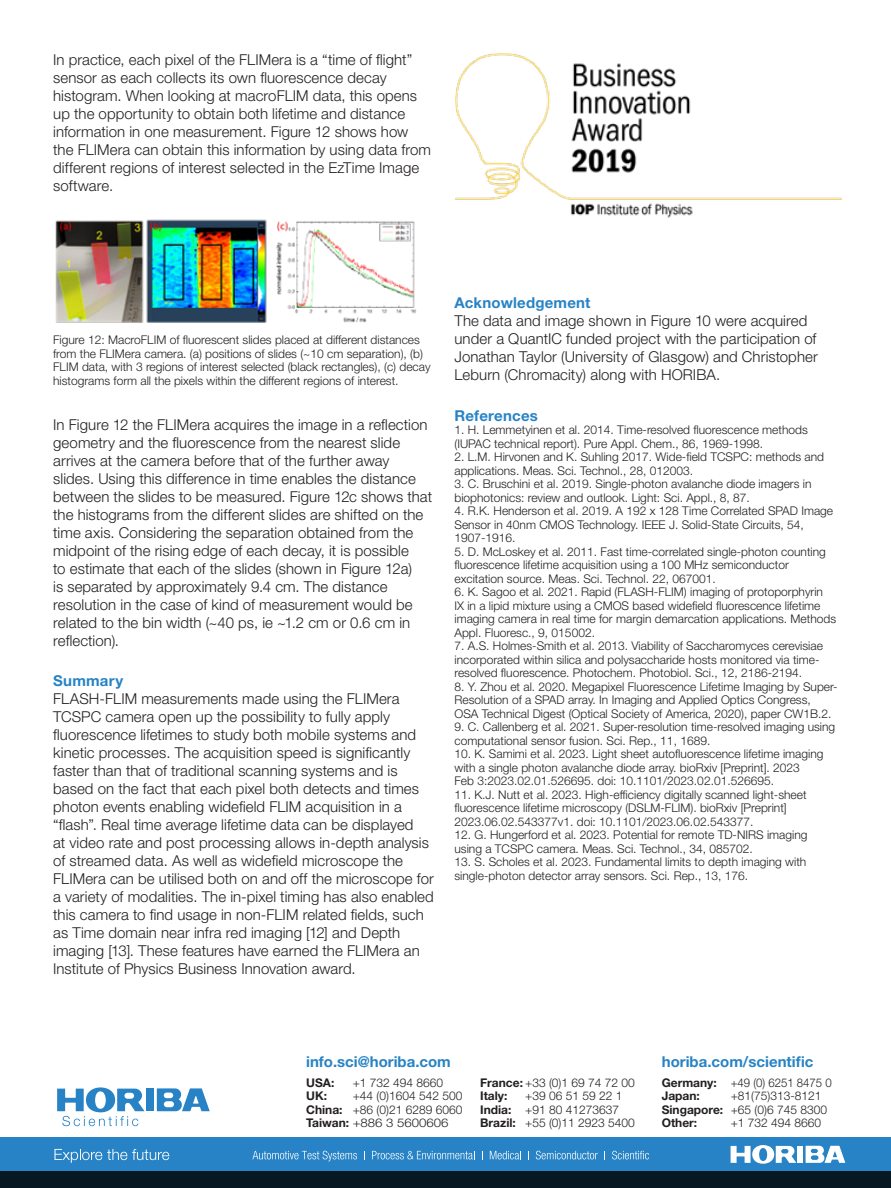
<style>
.page{position:relative;width:891px;height:1188px;background:#fff}
.page>*{position:absolute;margin:0;border:0;box-sizing:border-box;transform-origin:0 0}
.blue_header{font:300 15px/18px "Helvetica Neue LT Std";letter-spacing:.005em;color:#231f20}
.blue_header-2{font:700 15px "Helvetica Neue LT Std";color:#2783c5}
.blue_header-3{font:300 12px/13.5px "Helvetica Neue LT Std";color:#231f20}
.Référence{font:300 12px "Helvetica Neue LT Std";color:#231f20}
.Référence-2{font:700 12px "Helvetica Neue LT Std";color:#231f20}
.Référence-3{font:300 12px "Helvetica Neue LT Std";color:#231f20;scale:.95 1}
.Référence-4{font:300 12px "Helvetica Neue LT Std";color:#231f20;scale:1.1 1}
.s1{font-weight:700}
</style>
<div class="page">
<div style="left:0;top:1137px;width:891px;height:34px;background:#2783c5"></div>
<div style="left:0;top:1171px;width:891px;height:17px;background:#071822"></div>
<div style="left:797px;top:1146px;width:6px;height:17px;background:#fff"></div>
<svg style="left:731px;top:1145px;width:65px;height:19px"></svg>
<svg style="left:806px;top:1146px;width:39px;height:17px"></svg>
<svg style="left:54px;top:1149px;width:115px;height:14px"></svg>
<svg style="left:252px;top:1151px;width:105px;height:10px"></svg>
<svg style="left:372px;top:1151px;width:103px;height:8px"></svg>
<svg style="left:490px;top:1151px;width:31px;height:8px"></svg>
<svg style="left:536px;top:1151px;width:62px;height:8px"></svg>
<svg style="left:612px;top:1151px;width:37px;height:8px"></svg>
<div style="left:146px;top:1089px;width:8px;height:22px;background:#2783c5"></div>
<svg style="left:157px;top:1088px;width:53px;height:23px"></svg>
<svg style="left:57px;top:1087px;width:88px;height:39px"></svg>
<img style="left:55px;top:219px;width:361px;height:104px">
<img style="left:455px;top:54px;width:386px;height:164px">
<p class="blue_header" style="left:53px;top:51px;width:379px">In practice, each pixel of the FLIMera is a “time of flight” sensor as each collects its own fluorescence decay histogram. When looking at macroFLIM data, this opens up the opportunity to obtain both lifetime and distance information in one measurement. Figure 12 shows how the FLIMera can obtain this information by using data from different regions of interest selected in the EzTime Image software.</p>
<p class="blue_header-3" style="left:53px;top:333px;width:379px">Figure 12: MacroFLIM of fluorescent slides placed at different distances from the FLIMera camera. (a) positions of slides (~10 cm separation), (b)<br>FLIM data, with 3 regions of interest selected (black rectangles), (c) decay histograms form all the pixels within the different regions of interest.</p>
<p class="blue_header" style="left:53px;top:415px;width:380px">In Figure 12 the FLIMera acquires the image in a reflection geometry and the fluorescence from the nearest slide arrives at the camera before that of the further away slides. Using this difference in time enables the distance between the slides to be measured. Figure 12c shows that the histograms from the different slides are shifted on the time axis. Considering the separation obtained from the midpoint of the rising edge of each decay, it is possible<br>to estimate that each of the slides (shown in Figure 12a)<br>is separated by approximately 9.4 cm. The distance resolution in the case of kind of measurement would be related to the bin width (~40 ps, ie ~1.2 cm or 0.6 cm in reflection).</p>
<p class="blue_header-2" style="left:53px;top:672px;width:71px">Summary</p>
<p class="blue_header" style="left:53px;top:690px;width:382px">FLASH-FLIM measurements made using the FLIMera TCSPC camera open up the possibility to fully apply fluorescence lifetimes to study both mobile systems and kinetic processes. The acquisition speed is significantly faster than that of traditional scanning systems and is based on the fact that each pixel both detects and times photon events enabling widefield FLIM acquisition in a “flash”. Real time average lifetime data can be displayed<br>at video rate and post processing allows in-depth analysis of streamed data. As well as widefield microscope the FLIMera can be utilised both on and off the microscope for a variety of modalities. The in-pixel timing has also enabled this camera to find usage in non-FLIM related fields, such as Time domain near infra red imaging [12] and Depth imaging [13]. These features have earned the FLIMera an Institute of Physics Business Innovation award.</p>
<p class="blue_header-2" style="left:454px;top:294px;width:138px">Acknowledgement</p>
<p class="blue_header" style="left:454px;top:312px;width:365px">The data and image shown in Figure 10 were acquired under a QuantIC funded project with the participation of Jonathan Taylor (University of Glasgow) and Christopher Leburn (Chromacity) along with HORIBA.</p>
<p class="blue_header-2" style="left:454px;top:406px;width:85px">References</p>
<p class="blue_header-3" style="left:454px;top:423px;width:355px">1. H. Lemmetyinen et al. 2014. Time-resolved fluorescence methods (IUPAC technical report). Pure Appl. Chem., 86, 1969-1998.</p>
<p class="blue_header-3" style="left:454px;top:450px;width:371px">2. L.M. Hirvonen and K. Suhling 2017. Wide-field TCSPC: methods and applications. Meas. Sci. Technol., 28, 012003.</p>
<p class="blue_header-3" style="left:454px;top:477px;width:359px">3. C. Bruschini et al. 2019. Single-photon avalanche diode imagers in biophotonics: review and outlook. Light: Sci. Appl., 8, 87.</p>
<p class="blue_header-3" style="left:454px;top:504px;width:380px">4. R.K. Henderson et al. 2019. A 192 x 128 Time Correlated SPAD Image<br>Sensor in 40nm CMOS Technology. IEEE J. Solid-State Circuits, 54,<br>1907-1916.</p>
<p class="blue_header-3" style="left:454px;top:544px;width:373px">5. D. McLoskey et al. 2011. Fast time-correlated single-photon counting fluorescence lifetime acquisition using a 100 MHz semiconductor excitation source. Meas. Sci. Technol. 22, 067001.</p>
<p class="blue_header-3" style="left:454px;top:585px;width:383px">6. K. Sagoo et al. 2021. Rapid (FLASH-FLIM) imaging of protoporphyrin<br>IX in a lipid mixture using a CMOS based widefield fluorescence lifetime imaging camera in real time for margin demarcation applications. Methods Appl. Fluoresc., 9, 015002.</p>
<p class="blue_header-3" style="left:454px;top:639px;width:370px">7. A.S. Holmes-Smith et al. 2013. Viability of Saccharomyces cerevisiae incorporated within silica and polysaccharide hosts monitored via time&shy;resolved fluorescence. Photochem. Photobiol. Sci., 12, 2186-2194.</p>
<p class="blue_header-3" style="left:454px;top:679px;width:385px">8. Y. Zhou et al. 2020. Megapixel Fluorescence Lifetime Imaging by Super-<br>Resolution of a SPAD array. In Imaging and Applied Optics Congress,<br>OSA Technical Digest (Optical Society of America, 2020), paper CW1B.2.</p>
<p class="blue_header-3" style="left:454px;top:720px;width:382px">9. C. Callenberg et al. 2021. Super-resolution time-resolved imaging using computational sensor fusion. Sci. Rep., 11, 1689.</p>
<p class="blue_header-3" style="left:454px;top:747px;width:370px">10. K. Samimi et al. 2023. Light sheet autofluorescence lifetime imaging with a single photon avalanche diode array. bioRxiv [Preprint]. 2023</p>
<p class="blue_header-3" style="left:454px;top:774px;width:321px">Feb 3:2023.02.01.526695. doi: 10.1101/2023.02.01.526695.</p>
<p class="blue_header-3" style="left:454px;top:787px;width:354px">11. K.J. Nutt et al. 2023. High-efficiency digitally scanned light-sheet fluorescence lifetime microscopy (DSLM-FLIM). bioRxiv [Preprint]<br>2023.06.02.543377v1. doi: 10.1101/2023.06.02.543377.</p>
<p class="blue_header-3" style="left:454px;top:828px;width:355px">12. G. Hungerford et al. 2023. Potential for remote TD-NIRS imaging using a TCSPC camera. Meas. Sci. Technol., 34, 085702.</p>
<p class="blue_header-3" style="left:454px;top:855px;width:353px">13. S. Scholes et al. 2023. Fundamental limits to depth imaging with single-photon detector array sensors. Sci. Rep., 13, 176.</p>
<p class="blue_header-2" style="left:306px;top:1052px;width:146px">info.sci@horiba.com</p>
<p class="blue_header-2" style="left:662px;top:1052px;width:153px">horiba.com/scientific</p>
<p class="Référence-2" style="left:306px;top:1075px;width:30px">USA:</p>
<p class="Référence" style="left:353px;top:1075px;width:92px">+1 732 494 8660</p>
<p class="Référence" style="left:480px;top:1075px;width:156px"><span class="s1">France:</span> +33 (0)1 69 74 72 00</p>
<p class="Référence-3" style="left:662px;top:1075px;width:181px"><span class="s1">Germany:</span> +49 (0) 6251 8475 0</p>
<p class="Référence-2" style="left:306px;top:1089px;width:22px">UK:</p>
<p class="Référence" style="left:353px;top:1089px;width:111px">+44 (0)1604 542 500</p>
<p class="Référence-2" style="left:480px;top:1089px;width:29px">Italy:</p>
<p class="Référence" style="left:525px;top:1089px;width:99px">+39 06 51 59 22 1</p>
<p class="Référence-2" style="left:662px;top:1089px;width:40px">Japan:</p>
<p class="Référence" style="left:731px;top:1089px;width:92px">+81(75)313-8121</p>
<p class="Référence" style="left:306px;top:1102px;width:158px"><span class="s1">China:</span> +86 (0)21 6289 6060</p>
<p class="Référence" style="left:480px;top:1102px;width:140px"><span class="s1">India:</span> +91 80 41273637</p>
<p class="Référence" style="left:662px;top:1102px;width:167px"><span class="s1">Singapore:</span> +65 (0)6 745 8300</p>
<p class="Référence-4" style="left:306px;top:1116px;width:131px"><span class="s1">Taiwan:</span> +886 3 5600606</p>
<p class="Référence" style="left:480px;top:1116px;width:156px"><span class="s1">Brazil:</span> +55 (0)11 2923 5400</p>
<p class="Référence-2" style="left:662px;top:1116px;width:37px">Other:</p>
<p class="Référence" style="left:731px;top:1116px;width:92px">+1 732 494 8660</p>
</div>
